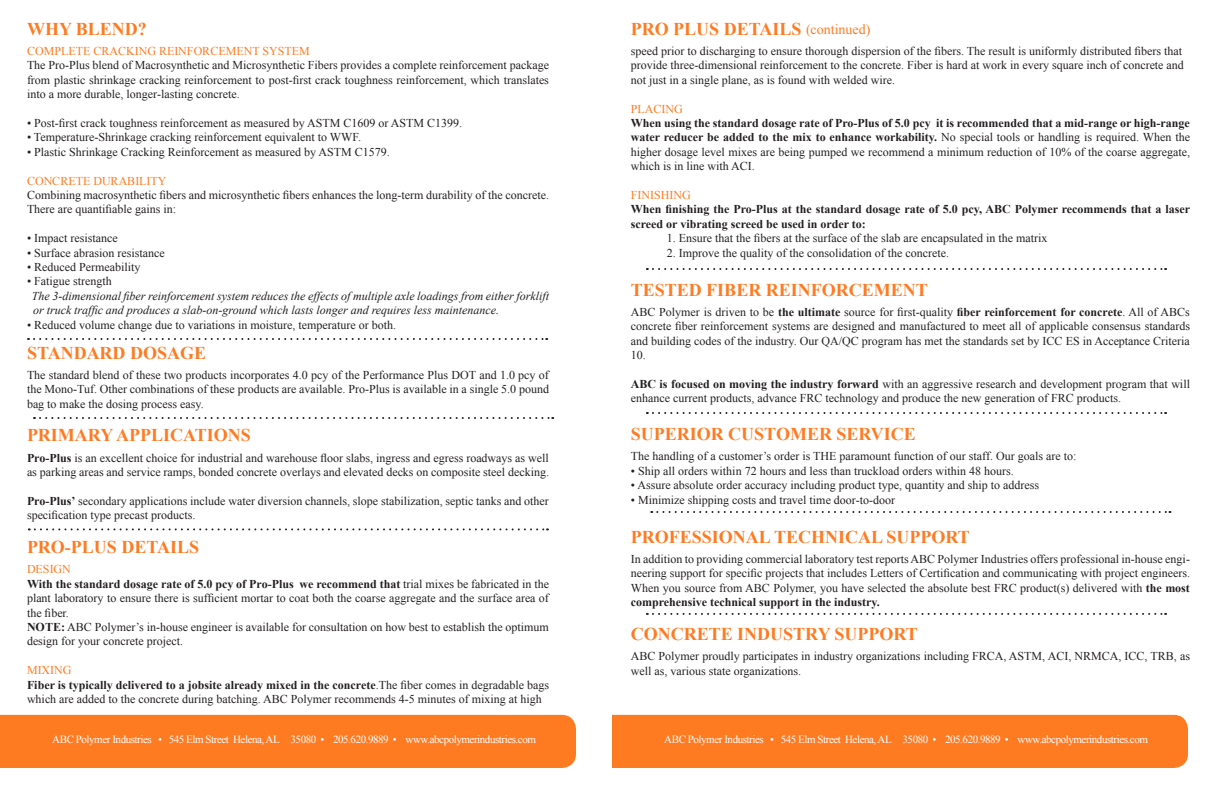
<style>
.page{position:relative;width:1224px;height:792px;background:#fff}
.page>*{position:absolute;margin:0;border:0;box-sizing:border-box;transform-origin:0 0}
.t1{font:700 18px "Times New Roman";color:#ff7b22}
.t2{font:12px/14.4px "Times New Roman";color:#231f20}
.t3{font:italic 12px "Times New Roman";color:#231f20}
.t4{font:700 12px/14.4px "Times New Roman";color:#231f20}
.t5{font:12px "Times New Roman";color:#ff7b22}
.t6{font:11px "Times New Roman";letter-spacing:-.04em;color:#fff}
.s1{font-weight:700}
.s2{font-weight:400;font-size:14px}
</style>
<div class="page">
<div style="left:0;top:715px;width:576px;height:53px;background:#ff7b22"></div>
<div style="left:612px;top:715px;width:576px;height:53px;background:#ff7b22"></div>
<svg style="left:28px;top:338px;width:519px;height:2px"></svg>
<svg style="left:34px;top:417px;width:519px;height:2px"></svg>
<svg style="left:29px;top:528px;width:519px;height:2px"></svg>
<svg style="left:647px;top:268px;width:519px;height:2px"></svg>
<svg style="left:647px;top:412px;width:519px;height:2px"></svg>
<svg style="left:651px;top:511px;width:520px;height:2px"></svg>
<svg style="left:647px;top:613px;width:519px;height:2px"></svg>
<p class="t1" style="left:27px;top:16px;width:121px">WHY BLEND?</p>
<p class="t5" style="left:27px;top:43px;width:284px">COMPLETE CRACKING REINFORCEMENT SYSTEM</p>
<p class="t2" style="left:27px;top:58px;width:524px;text-align:justify">The Pro-Plus blend of Macrosynthetic and Microsynthetic Fibers provides a complete reinforcement package from plastic shrinkage cracking reinforcement to post-first crack toughness reinforcement, which translates into a more durable, longer-lasting concrete.</p>
<p class="t2" style="left:27px;top:116px;width:437px">• Post-first crack toughness reinforcement as measured by ASTM C1609 or ASTM C1399.</p>
<p class="t2" style="left:27px;top:130px;width:336px">• Temperature-Shrinkage cracking reinforcement equivalent to WWF.</p>
<p class="t2" style="left:27px;top:144px;width:364px">• Plastic Shrinkage Cracking Reinforcement as measured by ASTM C1579.</p>
<p class="t5" style="left:27px;top:173px;width:141px">CONCRETE DURABILITY</p>
<p class="t2" style="left:27px;top:188px;width:524px">Combining macrosynthetic fibers and microsynthetic fibers enhances the long-term durability of the concrete.<br>There are quantifiable gains in:</p>
<p class="t2" style="left:27px;top:231px;width:92px">• Impact resistance</p>
<p class="t2" style="left:27px;top:245px;width:139px">• Surface abrasion resistance</p>
<p class="t2" style="left:27px;top:260px;width:115px">• Reduced Permeability</p>
<p class="t2" style="left:27px;top:274px;width:86px">• Fatigue strength</p>
<p class="t3" style="left:32px;top:288px;width:519px">The 3-dimensional fiber reinforcement system reduces the effects of multiple axle loadings from either forklift</p>
<p class="t3" style="left:33px;top:302px;width:468px">or truck traffic and produces a slab-on-ground which lasts longer and requires less maintenance.</p>
<p class="t2" style="left:27px;top:317px;width:371px">• Reduced volume change due to variations in moisture, temperature or both.</p>
<p class="t1" style="left:27px;top:340px;width:181px">STANDARD DOSAGE</p>
<p class="t2" style="left:27px;top:368px;width:524px;text-align:justify">The standard blend of these two products incorporates 4.0 pcy of the Performance Plus DOT and 1.0 pcy of the Mono-Tuf. Other combinations of these products are available. Pro-Plus is available in a single 5.0 pound bag to make the dosing process easy.</p>
<p class="t1" style="left:27px;top:423px;width:225px">PRIMARY APPLICATIONS</p>
<p class="t2" style="left:27px;top:450px;width:524px"><span class="s1">Pro-Plus</span> is an excellent choice for industrial and warehouse floor slabs, ingress and egress roadways as well as parking areas and service ramps, bonded concrete overlays and elevated decks on composite steel decking.</p>
<p class="t2" style="left:27px;top:494px;width:523px"><span class="s1">Pro-Plus’</span> secondary applications include water diversion channels, slope stabilization, septic tanks and other specification type precast products.</p>
<p class="t1" style="left:27px;top:535px;width:174px">PRO-PLUS DETAILS</p>
<p class="t5" style="left:27px;top:561px;width:45px">DESIGN</p>
<p class="t2" style="left:27px;top:576px;width:523px;text-align:justify"><span class="s1">With the standard dosage rate of 5.0 pcy of Pro-Plus we recommend that</span> trial mixes be fabricated in the plant laboratory to ensure there is sufficient mortar to coat both the coarse aggregate and the surface area of the fiber.</p>
<p class="t2" style="left:27px;top:620px;width:523px"><span class="s1">NOTE:</span> ABC Polymer’s in-house engineer is available for consultation on how best to establish the optimum design for your concrete project.</p>
<p class="t5" style="left:27px;top:662px;width:46px">MIXING</p>
<p class="t2" style="left:27px;top:677px;width:524px"><span class="s1">Fiber is typically delivered to a jobsite already mixed in the concrete</span>.The fiber comes in degradable bags which are added to the concrete during batching. ABC Polymer recommends 4-5 minutes of mixing at high</p>
<p class="t1" style="left:631px;top:16px;width:241px">PRO PLUS DETAILS <span class="s2">(continued)</span></p>
<p class="t2" style="left:631px;top:44px;width:555px">speed prior to discharging to ensure thorough dispersion of the fibers. The result is uniformly distributed fibers that provide three-dimensional reinforcement to the concrete. Fiber is hard at work in every square inch of concrete and not just in a single plane, as is found with welded wire.</p>
<p class="t5" style="left:631px;top:101px;width:53px">PLACING</p>
<p class="t2" style="left:631px;top:116px;width:561px;text-align:justify"><span class="s1">When using the standard dosage rate of Pro-Plus of 5.0 pcy it is recommended that a mid-range or high-range water reducer be added to the mix to enhance workability.</span> No special tools or handling is required. When the higher dosage level mixes are being pumped we recommend a minimum reduction of 10% of the coarse aggregate, which is in line with ACI.</p>
<p class="t5" style="left:631px;top:187px;width:61px">FINISHING</p>
<p class="t4" style="left:631px;top:202px;width:561px">When finishing the Pro-Plus at the standard dosage rate of 5.0 pcy, ABC Polymer recommends that a laser screed or vibrating screed be used in order to:</p>
<p class="t2" style="left:667px;top:231px;width:382px">1. Ensure that the fibers at the surface of the slab are encapsulated in the matrix</p>
<p class="t2" style="left:667px;top:245px;width:284px">2. Improve the quality of the consolidation of the concrete.</p>
<p class="t1" style="left:631px;top:277px;width:299px">TESTED FIBER REINFORCEMENT</p>
<p class="t2" style="left:631px;top:305px;width:561px;text-align:justify">ABC Polymer is driven to be <span class="s1">the ultimate</span> source for first-quality <span class="s1">fiber reinforcement for concrete</span>. All of ABCs concrete fiber reinforcement systems are designed and manufactured to meet all of applicable consensus standards and building codes of the industry. Our QA/QC program has met the standards set by ICC ES in Acceptance Criteria 10.</p>
<p class="t2" style="left:631px;top:377px;width:561px"><span class="s1">ABC is focused on moving the industry forward</span> with an aggressive research and development program that will enhance current products, advance FRC technology and produce the new generation of FRC products.</p>
<p class="t1" style="left:631px;top:422px;width:287px">SUPERIOR CUSTOMER SERVICE</p>
<p class="t2" style="left:631px;top:449px;width:447px">The handling of a customer’s order is THE paramount function of our staff. Our goals are to:</p>
<p class="t2" style="left:631px;top:463px;width:385px">• Ship all orders within 72 hours and less than truckload orders within 48 hours.</p>
<p class="t2" style="left:631px;top:478px;width:410px">• Assure absolute order accuracy including product type, quantity and ship to address</p>
<p class="t2" style="left:631px;top:492px;width:266px">• Minimize shipping costs and travel time door-to-door</p>
<p class="t1" style="left:631px;top:524px;width:341px">PROFESSIONAL TECHNICAL SUPPORT</p>
<p class="t2" style="left:631px;top:552px;width:561px">In addition to providing commercial laboratory test reports ABC Polymer Industries offers professional in-house engi&shy;neering support for specific projects that includes Letters of Certification and communicating with project engineers.</p>
<p class="t2" style="left:631px;top:580px;width:561px">When you source from ABC Polymer, you have selected the absolute best FRC product(s) delivered with <span class="s1">the most comprehensive technical support in the industry.</span></p>
<p class="t1" style="left:631px;top:621px;width:289px">CONCRETE INDUSTRY SUPPORT</p>
<p class="t2" style="left:631px;top:649px;width:561px">ABC Polymer proudly participates in industry organizations including FRCA, ASTM, ACI, NRMCA, ICC, TRB, as well as, various state organizations.</p>
<p class="t6" style="left:52px;top:732px;width:485px">ABC Polymer Industries • 545 Elm Street Helena, AL 35080 • 205.620.9889 • www.abcpolymerindustries.com</p>
<p class="t6" style="left:664px;top:732px;width:485px">ABC Polymer Industries • 545 Elm Street Helena, AL 35080 • 205.620.9889 • www.abcpolymerindustries.com</p>
</div>
